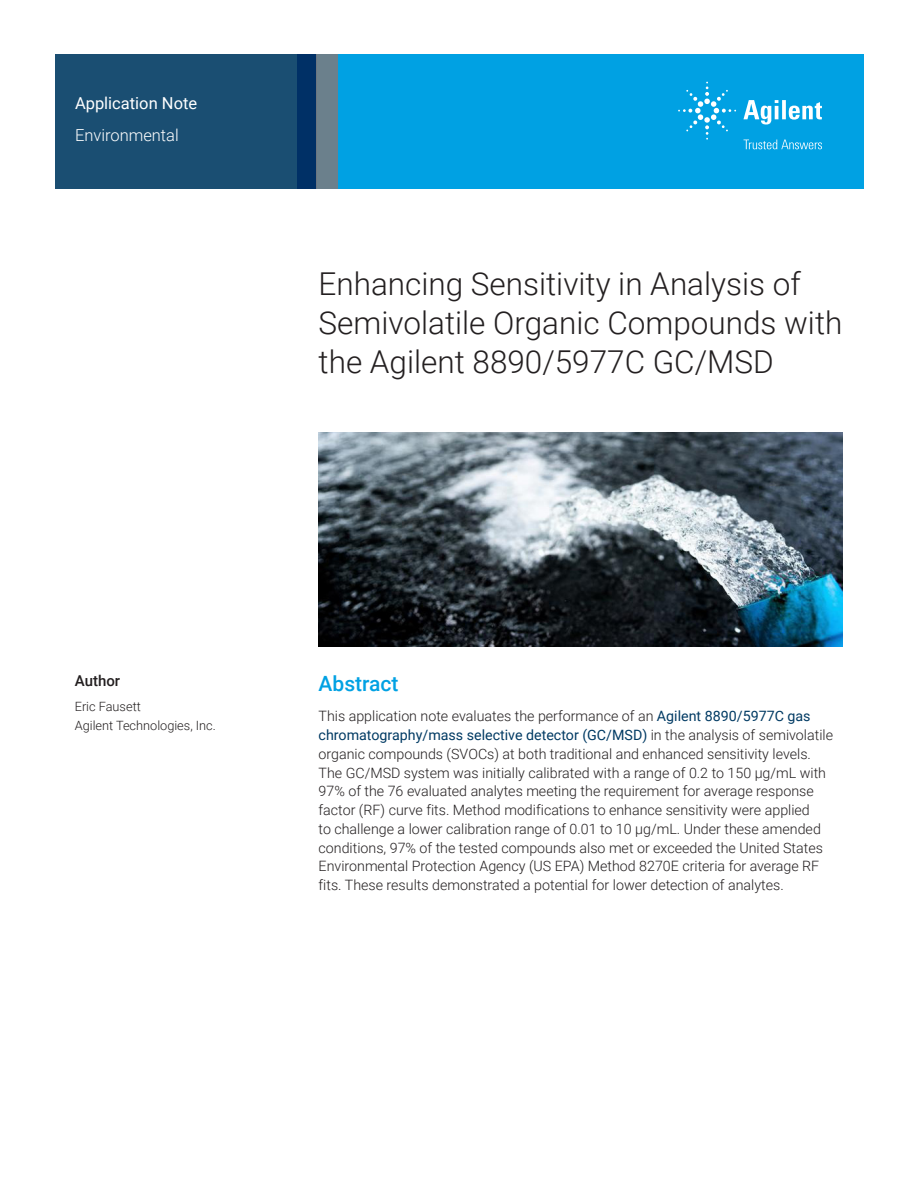
<style>
.page{position:relative;width:918px;height:1188px;background:#fff}
.page>*{position:absolute;margin:0;border:0;box-sizing:border-box;transform-origin:0 0}
.t1{font:300 31.5px/39px "Roboto";color:#231f20}
.Header_1{font:500 21px "Roboto";color:#00a1e3}
.Doctype{font:16.5px "Roboto";color:#fff}
.Area_Identifier{font:300 16.5px "Roboto";color:#fff}
.DATA_author_title{font:500 15px "Roboto";color:#231f20}
.Text{font:300 14.25px/18.8px "Roboto";color:#231f20}
.DATA_author_name___info{font:300 12.75px/18.8px "Roboto";color:#231f20}
.s1{font-weight:400;color:#003a63}
</style>
<div class="page">
<div style="left:297px;top:54px;width:567px;height:135px;background:#00a1e3"></div>
<svg style="left:55px;top:54px;width:261px;height:135px;background:#184b71"></svg>
<div style="left:316px;top:54px;width:22px;height:135px;background:#6b808c"></div>
<img style="left:319px;top:433px;width:523px;height:214px">
<svg style="left:743px;top:100px;width:79px;height:25px"></svg>
<svg style="left:678px;top:82px;width:58px;height:58px"></svg>
<svg style="left:744px;top:140px;width:78px;height:9px"></svg>
<p class="Doctype" style="left:75px;top:91px;width:124px">Application Note</p>
<p class="Area_Identifier" style="left:75px;top:124px;width:105px">Environmental</p>
<p class="t1" style="left:319px;top:263px;width:525px">Enhancing Sensitivity in Analysis of<br>Semivolatile Organic Compounds with the Agilent 8890/5977C GC/MSD</p>
<p class="DATA_author_title" style="left:75px;top:670px;width:47px">Author</p>
<p class="DATA_author_name___info" style="left:75px;top:697px;width:143px">Eric Fausett<br>Agilent Technologies, Inc.</p>
<p class="Header_1" style="left:319px;top:669px;width:82px">Abstract</p>
<p class="Text" style="left:319px;top:706px;width:516px">This application note evaluates the performance of an <span class="s1">Agilent 8890/5977C gas chromatography/mass selective detector (GC/MSD)</span> in the analysis of semivolatile organic compounds (SVOCs) at both traditional and enhanced sensitivity levels.<br>The GC/MSD system was initially calibrated with a range of 0.2 to 150 μg/mL with 97% of the 76 evaluated analytes meeting the requirement for average response factor (RF) curve fits. Method modifications to enhance sensitivity were applied<br>to challenge a lower calibration range of 0.01 to 10 μg/mL. Under these amended conditions, 97% of the tested compounds also met or exceeded the United States Environmental Protection Agency (US EPA) Method 8270E criteria for average RF fits. These results demonstrated a potential for lower detection of analytes.</p>
</div>
